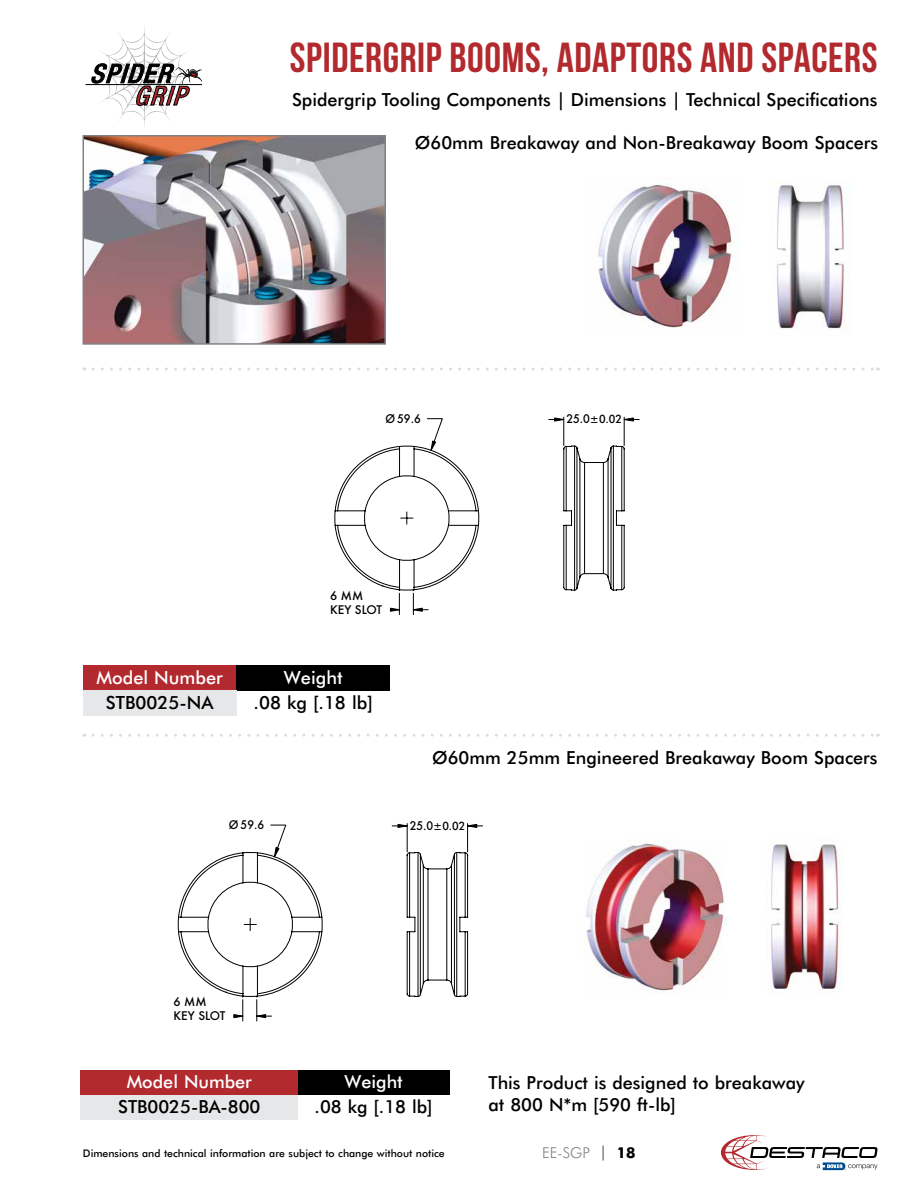
<style>
.page{position:relative;width:918px;height:1188px;background:#fff}
.page>*{position:absolute;margin:0;border:0;box-sizing:border-box;transform-origin:0 0}
.t1{font:42px "Bebas Neue";letter-spacing:.015em;color:#b2292e}
.t2{font:500 18.15px "Futura BT";color:#000}
.t3{font:500 18.15px "Futura BT";color:#fff}
.t4{font:500 18px/21.6px "Futura BT";color:#000}
.t5{font:500 18px "Futura BT";color:#fff}
.t6{font:300 15px "Futura BT";color:#808285}
.t7{font:500 11.55px/14.1px "Futura";color:#000}
.t8{font:500 11.55px "Futura BT";color:#000;scale:.94 1}
.t9{font:500 11.55px "Futura";color:#000;scale:.94 1}
.t10{font:500 10.5px "Futura BT";color:#000}
.s1{font-family:"Futura"}
.s2{color:#000}
.s3{font-weight:700;color:#000}
</style>
<div class="page">
<img style="left:598px;top:184px;width:135px;height:144px">
<svg style="left:335px;top:417px;width:305px;height:198px"></svg>
<svg style="left:178px;top:823px;width:305px;height:198px"></svg>
<img style="left:85px;top:138px;width:298px;height:204px">
<div style="left:82px;top:135px;width:304px;height:210px;border:2px solid #808285"></div>
<img style="left:776px;top:180px;width:75px;height:149px">
<div style="left:81px;top:1070px;width:217px;height:25px;background:#b2292e"></div>
<div style="left:298px;top:1070px;width:151px;height:25px;background:#000"></div>
<div style="left:81px;top:1095px;width:217px;height:25px;background:#e6e7e8"></div>
<div style="left:83px;top:665px;width:153px;height:26px;background:#b2292e"></div>
<div style="left:236px;top:665px;width:154px;height:26px;background:#000"></div>
<div style="left:83px;top:691px;width:153px;height:25px;background:#e6e7e8"></div>
<img style="left:586px;top:839px;width:141px;height:152px">
<img style="left:771px;top:838px;width:72px;height:151px">
<svg style="left:93px;top:368px;width:785px;height:2px"></svg>
<svg style="left:93px;top:734px;width:785px;height:3px"></svg>
<hr style="left:86px;top:84px;width:115px;height:1px;background:#000">
<svg style="left:91px;top:27px;width:110px;height:100px"></svg>
<svg style="left:721px;top:1135px;width:157px;height:35px"></svg>
<h1 class="t1" style="left:290px;top:34px;width:589px">SPIDERGRIP BOOMS, ADAPTORS AND SPACERS</h1>
<p class="t4" style="left:292px;top:88px;width:587px">Spidergrip Tooling Components | Dimensions | Technical Specifications</p>
<p class="t4" style="left:415px;top:131px;width:465px">Ø60mm Breakaway and Non-Breakaway Boom Spacers</p>
<p class="t9" style="left:385px;top:410px;width:39px">Ø 59.6</p>
<p class="t8" style="left:566px;top:412px;width:61px"><span class="s1">25.0</span>±0.02</p>
<p class="t7" style="left:330px;top:588px;width:54px">6 MM<br>KEY SLOT</p>
<p class="t3" style="left:96px;top:666px;width:128px">Model Number</p>
<p class="t3" style="left:284px;top:666px;width:60px">Weight</p>
<p class="t2" style="left:106px;top:692px;width:109px">STB0025-NA</p>
<p class="t2" style="left:254px;top:692px;width:121px">.08 kg [.18 lb]</p>
<p class="t4" style="left:432px;top:747px;width:447px">Ø60mm 25mm Engineered Breakaway Boom Spacers</p>
<p class="t9" style="left:229px;top:817px;width:39px">Ø 59.6</p>
<p class="t8" style="left:410px;top:819px;width:61px"><span class="s1">25.0</span>±0.02</p>
<p class="t7" style="left:174px;top:995px;width:54px">6 MM<br>KEY SLOT</p>
<p class="t5" style="left:127px;top:1071px;width:127px">Model Number</p>
<p class="t5" style="left:345px;top:1071px;width:60px">Weight</p>
<p class="t4" style="left:118px;top:1096px;width:144px">STB0025-BA-800</p>
<p class="t4" style="left:315px;top:1096px;width:120px">.08 kg [.18 lb]</p>
<p class="t4" style="left:489px;top:1072px;width:318px">This Product is designed to breakaway at 800 N*m [590 ft-lb]</p>
<p class="t10" style="left:83px;top:1147px;width:363px">Dimensions and technical information are subject to change without notice</p>
<p class="t6" style="left:542px;top:1144px;width:95px">EE-SGP <span class="s2">|</span> <span class="s3">18</span></p>
</div>
